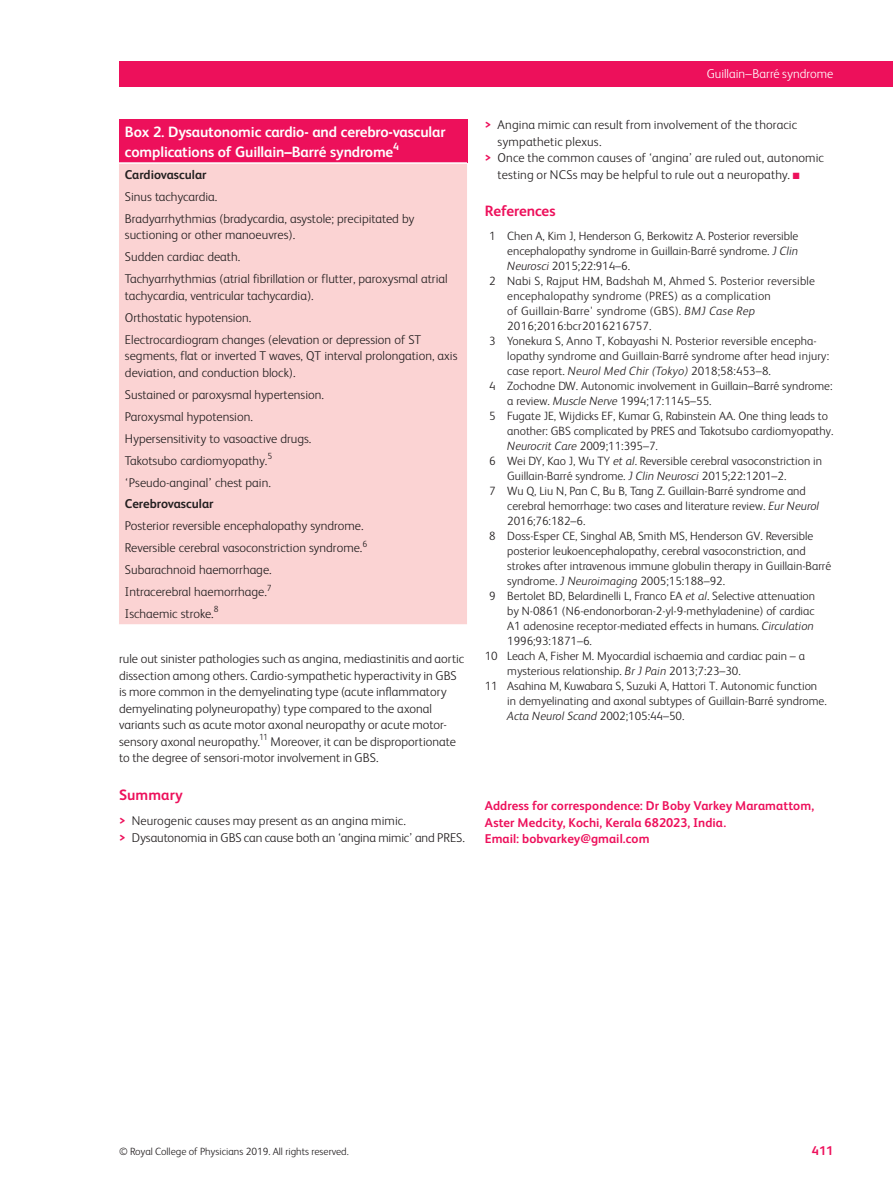
<style>
.page{position:relative;width:893px;height:1191px;background:#fff}
.page>*{position:absolute;margin:0;border:0;box-sizing:border-box;transform-origin:0 0}
.t1{font:700 15px/20.2px "FS Albert";letter-spacing:-.01em;color:#fff}
.t2{font:700 15px "FS Albert";color:#ed105b}
.t3{font:300 12.75px/21.9px "FS Albert";color:#231f20}
.t4{font:700 12.75px/16.5px "FS Albert";letter-spacing:.005em;color:#ed105b}
.t5{font:700 12.75px "FS Albert";color:#231f20}
.t6{font:300 12.75px "FS Albert";color:#fff}
.t7{font:300 12px "FS Albert";color:#231f20}
.t8{font:300 12px "FS Albert";letter-spacing:.02em;color:#231f20}
.t9{font:italic 300 12px "FS Albert";color:#231f20}
.t10{font:300 10.5px "FS Albert";color:#231f20}
.t11{font:700 10.5px "FS Albert";color:#fff}
.t12{font:300 8.85px "FS Albert";color:#231f20}
.s1{font-weight:700;color:#ed105b}
.s2{color:#ed105b}
.s3{font-style:italic}
.s4{font-style:normal}
</style>
<div class="page">
<div style="left:119px;top:62px;width:774px;height:25px;background:#ed105b"></div>
<div style="left:119px;top:119px;width:348px;height:44px;background:#ed105b"></div>
<div style="left:119px;top:164px;width:348px;height:460px;background:#fbd3d3"></div>
<hr style="left:119px;top:162px;width:348px;height:2px;background:#fff">
<p class="t1" style="left:125px;top:123px;width:322px">Box 2. Dysautonomic cardio- and cerebro-vascular complications of Guillain–Barré syndrome</p>
<p class="t11" style="left:393px;top:142px;width:7px">4</p>
<p class="t5" style="left:125px;top:169px;width:83px">Cardiovascular</p>
<p class="t3" style="left:125px;top:187px;width:291px">Sinus tachycardia.<br>Bradyarrhythmias (bradycardia, asystole; precipitated by</p>
<p class="t3" style="left:125px;top:225px;width:324px">suctioning or other manoeuvres).<br>Sudden cardiac death.<br>Tachyarrhythmias (atrial fibrillation or flutter, paroxysmal atrial</p>
<p class="t3" style="left:125px;top:286px;width:298px">tachycardia, ventricular tachycardia).<br>Orthostatic hypotension.<br>Electrocardiogram changes (elevation or depression of ST</p>
<p class="t3" style="left:125px;top:349px;width:334px;line-height:16.5px">segments, flat or inverted T waves, QT interval prolongation, axis deviation, and conduction block).</p>
<p class="t3" style="left:125px;top:385px;width:200px">Sustained or paroxysmal hypertension.<br>Paroxysmal hypotension.<br>Hypersensitivity to vasoactive drugs.<br>Takotsubo cardiomyopathy.</p>
<p class="t12" style="left:267px;top:452px;width:6px">5</p>
<p class="t3" style="left:125px;top:472px;width:147px">‘Pseudo-anginal’ chest pain.</p>
<p class="t5" style="left:125px;top:499px;width:90px">Cerebrovascular</p>
<p class="t3" style="left:125px;top:516px;width:240px">Posterior reversible encephalopathy syndrome.<br>Reversible cerebral vasoconstriction syndrome.</p>
<p class="t12" style="left:362px;top:540px;width:6px">6</p>
<p class="t3" style="left:125px;top:560px;width:148px">Subarachnoid haemorrhage.<br>Intracerebral haemorrhage.</p>
<p class="t12" style="left:267px;top:584px;width:6px">7</p>
<p class="t3" style="left:125px;top:604px;width:90px">Ischaemic stroke.</p>
<p class="t12" style="left:214px;top:606px;width:6px">8</p>
<p class="t3" style="left:119px;top:652px;width:347px;line-height:16.5px">rule out sinister pathologies such as angina, mediastinitis and aortic dissection among others. Cardio-sympathetic hyperactivity in GBS is more common in the demyelinating type (acute inflammatory demyelinating polyneuropathy) type compared to the axonal variants such as acute motor axonal neuropathy or acute motor&shy;sensory axonal neuropathy.<sup>11</sup> Moreover, it can be disproportionate to the degree of sensori-motor involvement in GBS.</p>
<p class="t2" style="left:119px;top:789px;width:65px">Summary</p>
<p class="t3" style="left:119px;top:814px;width:347px;line-height:16.5px"><span class="s1">&gt;</span> Neurogenic causes may present as an angina mimic.<br><span class="s1">&gt;</span> Dysautonomia in GBS can cause both an ‘angina mimic’ and PRES.</p>
<p class="t6" style="left:707px;top:69px;width:128px">Guillain–Barré syndrome</p>
<p class="t3" style="left:485px;top:115px;width:314px"><span class="s1">&gt;</span> Angina mimic can result from involvement of the thoracic</p>
<p class="t3" style="left:497px;top:132px;width:105px">sympathetic plexus.</p>
<p class="t3" style="left:485px;top:148px;width:341px"><span class="s1">&gt;</span> Once the common causes of ‘angina’ are ruled out, autonomic</p>
<p class="t3" style="left:497px;top:165px;width:304px">testing or NCSs may be helpful to rule out a neuropathy. <span class="s2">■</span></p>
<p class="t2" style="left:485px;top:205px;width:72px">References</p>
<p class="t7" style="left:489px;top:232px;width:311px">1 Chen A , Kim J , Henderson G , Berkowitz A . Posterior reversible</p>
<p class="t7" style="left:507px;top:247px;width:292px">encephalopathy syndrome in Guillain-Barré syndrome . <span class="s3">J Clin</span></p>
<p class="t7" style="left:507px;top:262px;width:124px"><span class="s3">Neurosci</span> 2015 ; 22 : 914 – 6 .</p>
<p class="t8" style="left:489px;top:277px;width:327px">2 Nabi S , Rajput HM , Badshah M , Ahmed S . Posterior reversible</p>
<p class="t8" style="left:507px;top:292px;width:265px">encephalopathy syndrome (PRES) as a complication</p>
<p class="t8" style="left:507px;top:307px;width:249px">of Guillain-Barre' syndrome (GBS) . <span class="s3">BMJ Case Rep</span></p>
<p class="t8" style="left:507px;top:322px;width:146px">2016 ; 2016 : bcr2016216757 .</p>
<p class="t7" style="left:489px;top:337px;width:329px">3 Yonekura S , Anno T , Kobayashi N . Posterior reversible encepha-</p>
<p class="t7" style="left:507px;top:352px;width:323px">lopathy syndrome and Guillain-Barré syndrome after head injury:</p>
<p class="t7" style="left:507px;top:367px;width:265px">case report . <span class="s3">Neurol Med Chir (Tokyo)</span> 2018 ; 58 : 453 – 8 .</p>
<p class="t7" style="left:489px;top:382px;width:345px">4 Zochodne DW. Autonomic involvement in Guillain–Barré syndrome:</p>
<p class="t7" style="left:507px;top:397px;width:206px">a review . <span class="s3">Muscle Nerve</span> 1994 ; 17 : 1145 – 55 .</p>
<p class="t7" style="left:489px;top:412px;width:340px">5 Fugate JE , Wijdicks EF , Kumar G , Rabinstein AA . One thing leads to</p>
<p class="t7" style="left:507px;top:427px;width:328px">another: GBS complicated by PRES and Takotsubo cardiomyopathy .</p>
<p class="t7" style="left:507px;top:442px;width:152px"><span class="s3">Neurocrit Care</span> 2009 ; 11 : 395 – 7 .</p>
<p class="t7" style="left:489px;top:457px;width:334px">6 Wei DY , Kao J , Wu TY <span class="s3">et al</span> . Reversible cerebral vasoconstriction in</p>
<p class="t7" style="left:507px;top:472px;width:281px">Guillain-Barré syndrome . <span class="s3">J Clin Neurosci</span> 2015 ; 22 : 1201 – 2 .</p>
<p class="t7" style="left:489px;top:487px;width:318px">7 Wu Q , Liu N , Pan C , Bu B , Tang Z . Guillain-Barré syndrome and</p>
<p class="t7" style="left:507px;top:502px;width:313px">cerebral hemorrhage: two cases and literature review . <span class="s3">Eur Neurol</span></p>
<p class="t7" style="left:507px;top:517px;width:80px">2016 ; 76 : 182 – 6 .</p>
<p class="t7" style="left:489px;top:532px;width:326px">8 Doss-Esper CE , Singhal AB , Smith MS , Henderson GV . Reversible</p>
<p class="t7" style="left:507px;top:547px;width:300px">posterior leukoencephalopathy, cerebral vasoconstriction, and</p>
<p class="t7" style="left:507px;top:562px;width:326px">strokes after intravenous immune globulin therapy in Guillain-Barré</p>
<p class="t7" style="left:507px;top:577px;width:219px">syndrome . <span class="s3">J Neuroimaging</span> 2005 ; 15 : 188 – 92 .</p>
<p class="t7" style="left:489px;top:592px;width:327px">9 Bertolet BD , Belardinelli L , Franco EA <span class="s3">et al</span> . Selective attenuation</p>
<p class="t7" style="left:507px;top:607px;width:309px">by N-0861 (N6-endonorboran-2-yl-9-methyladenine) of cardiac</p>
<p class="t7" style="left:507px;top:622px;width:308px">A1 adenosine receptor-mediated effects in humans . <span class="s3">Circulation</span></p>
<p class="t7" style="left:507px;top:637px;width:86px">1996 ; 93 : 1871 – 6 .</p>
<p class="t7" style="left:485px;top:652px;width:322px">10 Leach A , Fisher M. Myocardial ischaemia and cardiac pain – a</p>
<p class="t7" style="left:507px;top:667px;width:235px">mysterious relationship . <span class="s3">Br J Pain</span> 2013 ; 7 : 23 – 30 .</p>
<p class="t7" style="left:485px;top:682px;width:334px">11 Asahina M , Kuwabara S , Suzuki A , Hattori T . Autonomic function</p>
<p class="t7" style="left:507px;top:697px;width:321px">in demyelinating and axonal subtypes of Guillain-Barré syndrome .</p>
<p class="t9" style="left:507px;top:712px;width:179px">Acta Neurol Scand <span class="s4">2002 ; 105 : 44 – 50 .</span></p>
<p class="t4" style="left:485px;top:798px;width:331px">Address for correspondence: Dr Boby Varkey Maramattom,<br>Aster Medcity, Kochi, Kerala 682023, India.<br>Email: bobvarkey@gmail.com</p>
<p class="t10" style="left:119px;top:1147px;width:231px">© Royal College of Physicians 2019. All rights reserved.</p>
<p class="t4" style="left:812px;top:1143px;width:23px">411</p>
</div>
